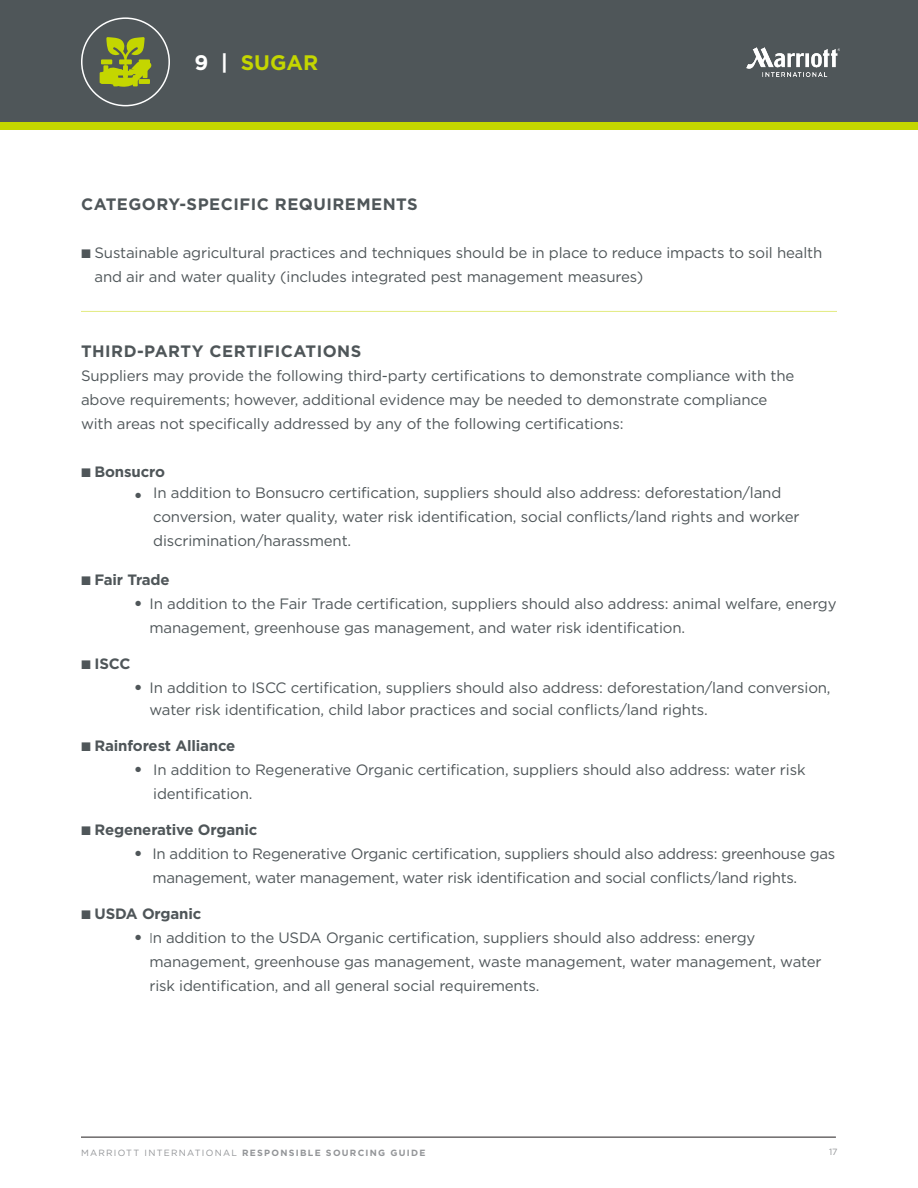
<style>
.page{position:relative;width:918px;height:1188px;background:#fff}
.page>*{position:absolute;margin:0;border:0;box-sizing:border-box;transform-origin:0 0}
.section_title{font:700 21px "Gotham";color:#c4d600}
.header1{font:700 16.5px "Gotham";letter-spacing:.03em;color:#4f5659}
.t1{font:15px/24px "Gotham";letter-spacing:-.01em;color:#4f5659}
.t2{font:700 15px "Gotham";letter-spacing:-.01em;color:#4f5659}
.t3{font:700 9px "Gotham";letter-spacing:.14em;color:#939598}
.t4{font:9px "Gotham";color:#939598}
.s1{color:#fff}
.s2{font-family:"Proxima Nova";font-weight:300}
.s3{font-family:"Proxima Nova";font-weight:300;font-size:9px}
.s4{font-weight:400}
</style>
<div class="page">
<hr style="left:81px;top:1137px;width:755px;height:1px;background:#231f20">
<div style="left:0;top:0;width:918px;height:123px;background:#4f5659"></div>
<img style="left:747px;top:47px;width:92px;height:29px">
<div style="left:0;top:122px;width:918px;height:8px;background:#c4d600"></div>
<div style="left:81px;top:17px;width:89px;height:89px;border:2px solid #fff;border-radius:50%"></div>
<svg style="left:100px;top:37px;width:52px;height:50px"></svg>
<hr style="left:81px;top:311px;width:756px;height:1px;background:#e2eb80">
<p class="section_title" style="left:194px;top:49px;width:126px"><span class="s1">9 |</span> SUGAR</p>
<p class="header1" style="left:81px;top:193px;width:338px">CATEGORY-SPECIFIC REQUIREMENTS</p>
<p class="t1" style="left:94px;top:240px;width:729px;text-indent:-13px"><span class="s2">■</span> Sustainable agricultural practices and techniques should be in place to reduce impacts to soil health and air and water quality (includes integrated pest management measures)</p>
<p class="header1" style="left:81px;top:340px;width:282px">THIRD-PARTY CERTIFICATIONS</p>
<p class="t1" style="left:81px;top:363px;width:715px">Suppliers may provide the following third-party certifications to demonstrate compliance with the above requirements; however, additional evidence may be needed to demonstrate compliance with areas not specifically addressed by any of the following certifications:</p>
<p class="t2" style="left:81px;top:462px;width:86px"><span class="s2">■</span> Bonsucro</p>
<p class="t1" style="left:153px;top:480px;width:648px;text-indent:-18px"><span class="s3">●</span> In addition to Bonsucro certification, suppliers should also address: deforestation/land conversion, water quality, water risk identification, social conflicts/land rights and worker discrimination/harassment.</p>
<p class="t2" style="left:81px;top:570px;width:90px"><span class="s2">■</span> Fair Trade</p>
<p class="t1" style="left:149px;top:591px;width:689px;text-indent:-14px"><sup>●</sup> In addition to the Fair Trade certification, suppliers should also address: animal welfare, energy management, greenhouse gas management, and water risk identification.</p>
<p class="t2" style="left:81px;top:654px;width:51px"><span class="s2">■</span> ISCC</p>
<p class="t1" style="left:149px;top:676px;width:683px;line-height:22.5px;text-indent:-14px"><sup>●</sup> In addition to ISCC certification, suppliers should also address: deforestation/land conversion, water risk identification, child labor practices and social conflicts/land rights.</p>
<p class="t2" style="left:81px;top:736px;width:156px"><span class="s2">■</span> Rainforest Alliance</p>
<p class="t1" style="left:153px;top:758px;width:654px;text-indent:-18px"><sup>●</sup> In addition to Regenerative Organic certification, suppliers should also address: water risk identification.</p>
<p class="t2" style="left:81px;top:820px;width:178px"><span class="s2">■</span> Regenerative Organic</p>
<p class="t1" style="left:152px;top:842px;width:684px;text-indent:-17px"><sup>●</sup> In addition to Regenerative Organic certification, suppliers should also address: greenhouse gas management, water management, water risk identification and social conflicts/land rights.</p>
<p class="t2" style="left:81px;top:904px;width:122px"><span class="s2">■</span> USDA Organic</p>
<p class="t1" style="left:149px;top:926px;width:674px;text-indent:-14px"><sup>●</sup> <span class="s2">I</span>n addition to the USDA Organic certification, suppliers should also address: energy management, greenhouse gas management, waste management, water management, water risk identification, and all general social requirements.</p>
<p class="t3" style="left:81px;top:1147px;width:346px"><span class="s4">MARRIOTT INTERNATIONAL</span> RESPONSIBLE SOURCING GUIDE</p>
<p class="t4" style="left:829px;top:1146px;width:10px">17</p>
</div>
